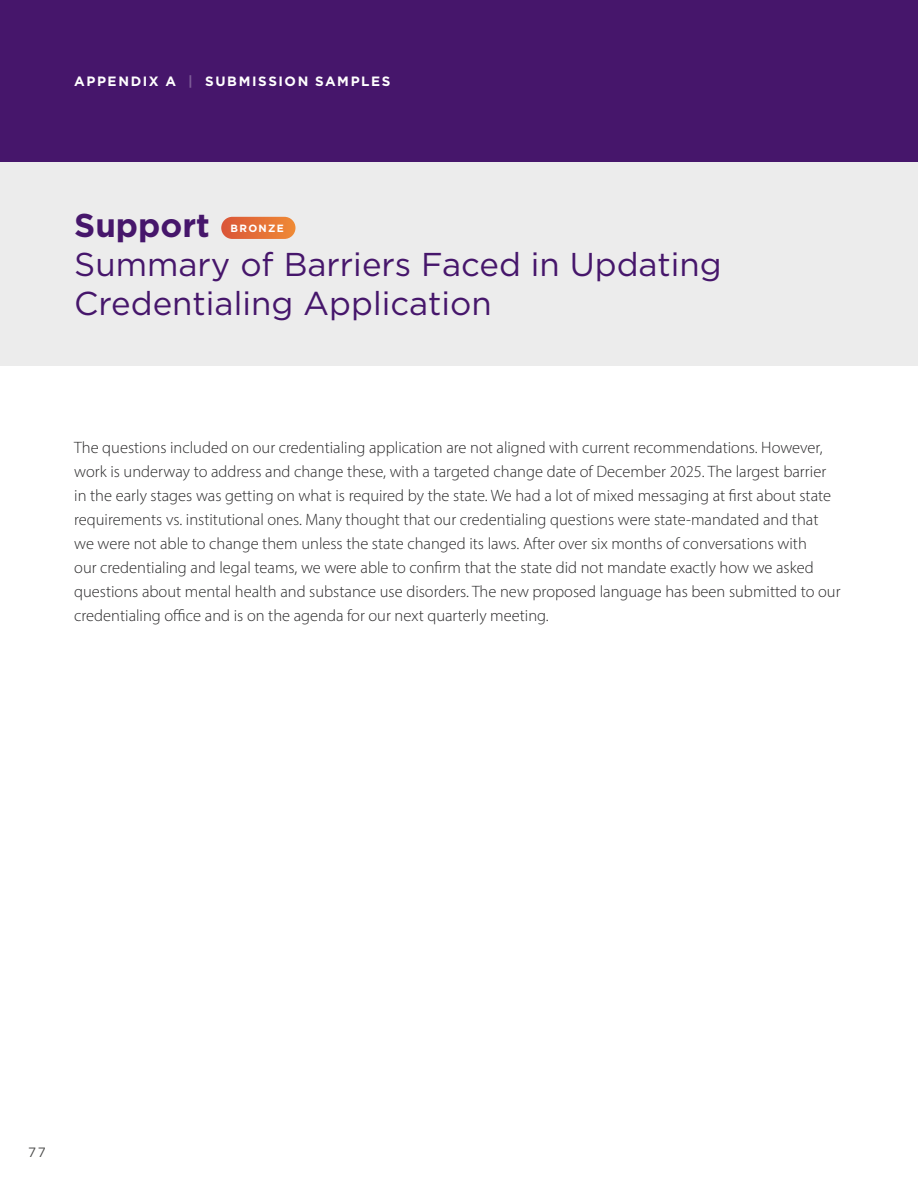
<style>
.page{position:relative;width:918px;height:1188px;background:#fff}
.page>*{position:absolute;margin:0;border:0;box-sizing:border-box;transform-origin:0 0}
.t1{font:33px/39px "Gotham HTF";color:#46166b}
.t2{font:700 33px "Gotham HTF";color:#46166b}
.t3{font:300 16.5px/24px "Myriad Pro";color:#292829}
.t4{font:700 13.5px "Gotham HTF";letter-spacing:.115em;color:#fff}
.t5{font:13.5px "Gotham HTF";color:#4d4d4c}
.t6{font:700 10.5px "Gotham HTF";letter-spacing:.125em;color:#fff}
.s1{color:#7d5c97}
</style>
<div class="page">
<div style="left:0;top:162px;width:918px;height:203px;background:#ececec"></div>
<div style="left:221px;top:217px;width:75px;height:22px;background:linear-gradient(to right,#da5538,#ef8c38);border-radius:11px"></div>
<div style="left:0;top:0;width:918px;height:162px;background:#46166b"></div>
<p class="t4" style="left:74px;top:73px;width:318px">APPENDIX A <span class="s1">|</span> SUBMISSION SAMPLES</p>
<h1 class="t2" style="left:74px;top:206px;width:137px">Support</h1>
<h1 class="t1" style="left:74px;top:244px;width:649px">Summary of Barriers Faced in Updating<br>Credentialing Application</h1>
<p class="t6" style="left:230px;top:222px;width:55px">BRONZE</p>
<p class="t3" style="left:74px;top:435px;width:768px">The questions included on our credentialing application are not aligned with current recommendations. However, work is underway to address and change these, with a targeted change date of December 2025. The largest barrier in the early stages was getting on what is required by the state. We had a lot of mixed messaging at first about state requirements vs. institutional ones. Many thought that our credentialing questions were state-mandated and that we were not able to change them unless the state changed its laws. After over six months of conversations with<br>our credentialing and legal teams, we were able to confirm that the state did not mandate exactly how we asked questions about mental health and substance use disorders. The new proposed language has been submitted to our credentialing office and is on the agenda for our next quarterly meeting.</p>
<p class="t5" style="left:28px;top:1144px;width:19px">77</p>
</div>
